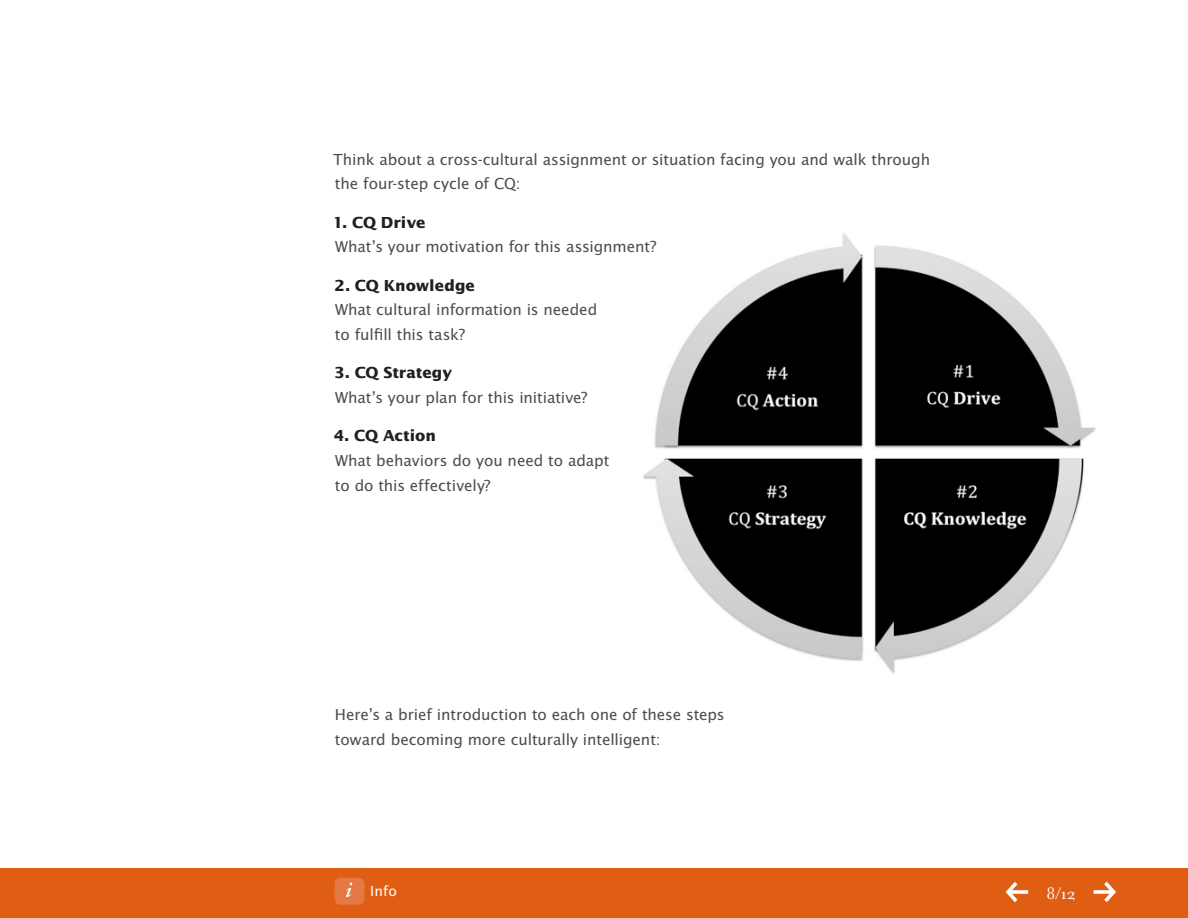
<style>
.page{position:relative;width:1188px;height:918px;background:#fff}
.page>*{position:absolute;margin:0;border:0;box-sizing:border-box;transform-origin:0 0}
.t1{font:18px "Filosofia OT";color:#fff}
.t2{font:16.5px/24.8px "Lucida Sans EFOP";letter-spacing:-.005em;color:#4b4c4d}
.t3{font:700 16.5px "Lucida Sans EFOP";letter-spacing:-.005em;color:#231f20}
.t4{font:15px "Lucida Sans EFOP";color:#fff}
</style>
<div class="page">
<div style="left:0;top:869px;width:1188px;height:49px;background:#e05d14"></div>
<div style="left:334px;top:878px;width:30px;height:27px;background:#e57944;border-radius:6px"></div>
<svg style="left:346px;top:883px;width:6px;height:14px"></svg>
<svg style="left:1006px;top:882px;width:22px;height:20px"></svg>
<svg style="left:1094px;top:882px;width:22px;height:20px"></svg>
<img style="left:643px;top:233px;width:453px;height:441px">
<p class="t2" style="left:333px;top:148px;width:598px">Think about a cross-cultural assignment or situation facing you and walk through the four-step cycle of CQ:</p>
<p class="t3" style="left:333px;top:213px;width:94px">1. CQ Drive</p>
<p class="t2" style="left:335px;top:235px;width:323px">What’s your motivation for this assignment?</p>
<p class="t3" style="left:335px;top:276px;width:142px">2. CQ Knowledge</p>
<p class="t2" style="left:335px;top:298px;width:264px">What cultural information is needed to fulfill this task?</p>
<p class="t3" style="left:334px;top:364px;width:120px">3. CQ Strategy</p>
<p class="t2" style="left:335px;top:386px;width:254px">What’s your plan for this initiative?</p>
<p class="t3" style="left:334px;top:427px;width:104px">4. CQ Action</p>
<p class="t2" style="left:335px;top:449px;width:276px">What behaviors do you need to adapt to do this effectively?</p>
<p class="t2" style="left:335px;top:703px;width:391px">Here’s a brief introduction to each one of these steps toward becoming more culturally intelligent:</p>
<p class="t4" style="left:370px;top:883px;width:28px">Info</p>
<p class="t1" style="left:1046px;top:884px;width:30px">8/12</p>
</div>
